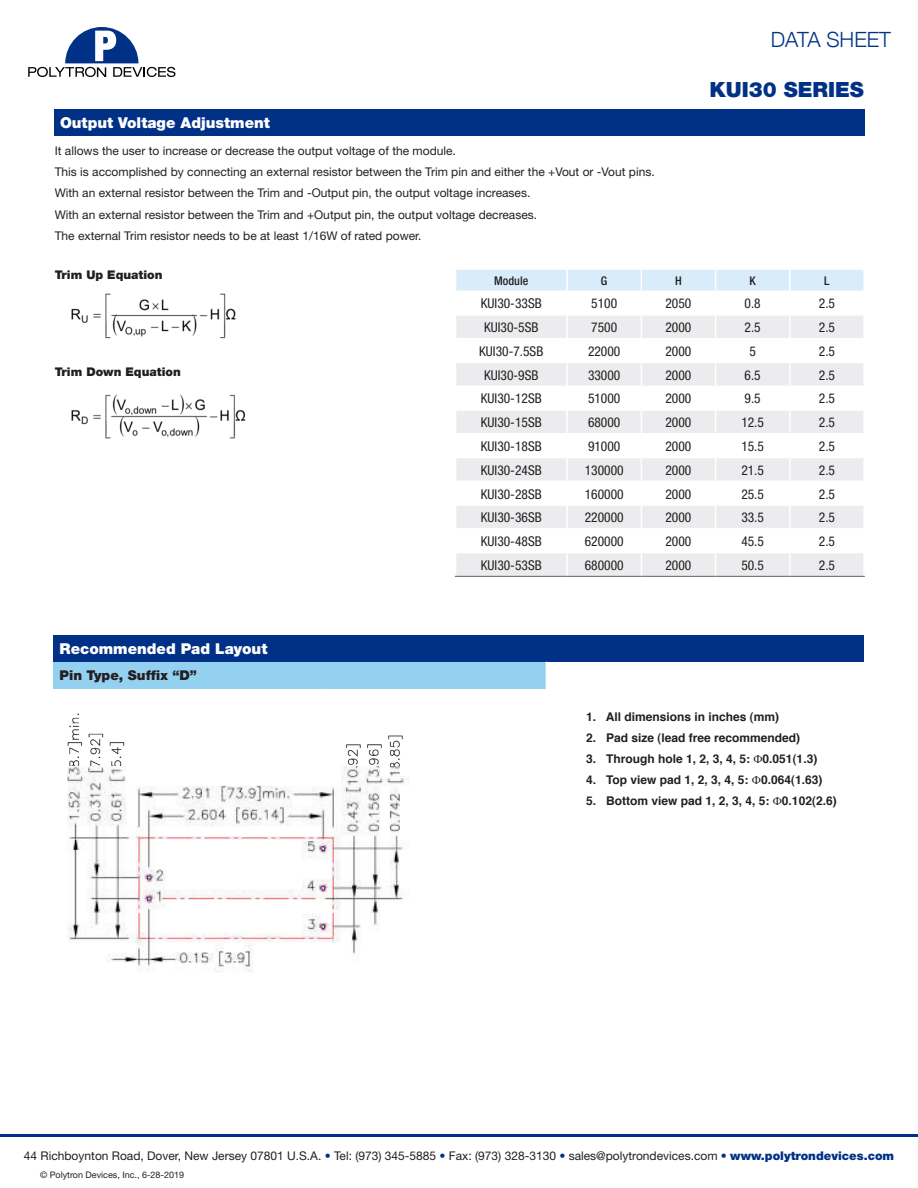
<style>
.page{position:relative;width:918px;height:1188px;background:#fff}
.page>*{position:absolute;margin:0;border:0;box-sizing:border-box;transform-origin:0 0}
.t1{font:900 21px "Helvetica Neue";color:#003186}
.t2{font:300 21px "Helvetica Neue";color:#003186}
.t3{font:900 15px "Helvetica Neue";color:#fff}
.t4{font:condensed 13.5px "Helvetica Neue";color:#231f20}
.t5{font:900 13.5px "Helvetica Neue";color:#231f20}
.t6{font:12px/21.1px "Helvetica Neue";color:#231f20}
.t7{font:700 12px "Helvetica";color:#231f20}
.t8{font:900 12px "Helvetica Neue";color:#231f20}
.t9{font:500 condensed 12px "Helvetica Neue";color:#231f20}
.t10{font:9px "Helvetica Neue";color:#231f20}
.s1{color:#003186}
.s2{font-weight:900;color:#003186}
</style>
<div class="page">
<hr style="left:0;top:1134px;width:918px;height:3px;background:#003186">
<svg style="left:28px;top:27px;width:147px;height:50px"></svg>
<div style="left:54px;top:635px;width:810px;height:27px;background:#003186"></div>
<div style="left:54px;top:662px;width:492px;height:27px;background:#94d0f0"></div>
<img style="left:67px;top:713px;width:338px;height:259px">
<div style="left:54px;top:109px;width:811px;height:27px;background:#003186"></div>
<svg style="left:455px;top:270px;width:409px;height:306px"></svg>
<hr style="left:789px;top:553px;width:2px;height:23px;background:#fff">
<hr style="left:863px;top:553px;width:2px;height:23px;background:#fff">
<hr style="left:455px;top:576px;width:112px;height:1px;background:#636366">
<hr style="left:567px;top:576px;width:74px;height:1px;background:#636366">
<hr style="left:641px;top:576px;width:75px;height:1px;background:#636366">
<hr style="left:716px;top:576px;width:74px;height:1px;background:#636366">
<hr style="left:790px;top:576px;width:75px;height:1px;background:#636366">
<hr style="left:455px;top:528px;width:112px;height:2px;background:#fff">
<hr style="left:455px;top:552px;width:112px;height:1px;background:#fff">
<hr style="left:567px;top:552px;width:74px;height:1px;background:#fff">
<hr style="left:641px;top:552px;width:75px;height:1px;background:#fff">
<hr style="left:716px;top:552px;width:74px;height:1px;background:#fff">
<hr style="left:790px;top:552px;width:75px;height:1px;background:#fff">
<img style="left:71px;top:293px;width:165px;height:46px">
<img style="left:71px;top:394px;width:175px;height:45px">
<h1 class="t2" style="left:771px;top:27px;width:122px">DATA SHEET</h1>
<h1 class="t1" style="left:710px;top:77px;width:156px">KUI30 SERIES</h1>
<p class="t3" style="left:60px;top:114px;width:211px">Output Voltage Adjustment</p>
<p class="t6" style="left:55px;top:140px;width:602px">It allows the user to increase or decrease the output voltage of the module.<br>This is accomplished by connecting an external resistor between the Trim pin and either the +Vout or -Vout pins.<br>With an external resistor between the Trim and -Output pin, the output voltage increases.<br>With an external resistor between the Trim and +Output pin, the output voltage decreases.<br>The external Trim resistor needs to be at least 1/16W of rated power.</p>
<p class="t8" style="left:55px;top:268px;width:109px">Trim Up Equation</p>
<p class="t9" style="left:494px;top:274px;width:35px">Module</p>
<p class="t9" style="left:601px;top:274px;width:8px">G</p>
<p class="t9" style="left:675px;top:274px;width:8px">H</p>
<p class="t9" style="left:750px;top:274px;width:8px">K</p>
<p class="t9" style="left:824px;top:274px;width:7px">L</p>
<p class="t4" style="left:481px;top:296px;width:62px">KUI30-33SB</p>
<p class="t4" style="left:591px;top:296px;width:27px">5100</p>
<p class="t4" style="left:666px;top:296px;width:27px">2050</p>
<p class="t4" style="left:745px;top:296px;width:18px">0.8</p>
<p class="t4" style="left:819px;top:296px;width:18px">2.5</p>
<p class="t4" style="left:484px;top:320px;width:56px">KUI30-5SB</p>
<p class="t4" style="left:591px;top:320px;width:27px">7500</p>
<p class="t4" style="left:666px;top:320px;width:27px">2000</p>
<p class="t4" style="left:745px;top:320px;width:18px">2.5</p>
<p class="t4" style="left:819px;top:320px;width:18px">2.5</p>
<p class="t4" style="left:479px;top:343px;width:66px">KUI30-7.5SB</p>
<p class="t4" style="left:588px;top:343px;width:34px">22000</p>
<p class="t4" style="left:666px;top:343px;width:27px">2000</p>
<p class="t4" style="left:749px;top:343px;width:8px">5</p>
<p class="t4" style="left:819px;top:343px;width:18px">2.5</p>
<p class="t4" style="left:484px;top:367px;width:56px">KUI30-9SB</p>
<p class="t4" style="left:588px;top:367px;width:34px">33000</p>
<p class="t4" style="left:666px;top:367px;width:27px">2000</p>
<p class="t4" style="left:745px;top:367px;width:18px">6.5</p>
<p class="t4" style="left:819px;top:367px;width:18px">2.5</p>
<p class="t4" style="left:481px;top:391px;width:62px">KUI30-12SB</p>
<p class="t4" style="left:588px;top:391px;width:34px">51000</p>
<p class="t4" style="left:666px;top:391px;width:27px">2000</p>
<p class="t4" style="left:745px;top:391px;width:18px">9.5</p>
<p class="t4" style="left:819px;top:391px;width:18px">2.5</p>
<p class="t4" style="left:481px;top:415px;width:62px">KUI30-15SB</p>
<p class="t4" style="left:588px;top:415px;width:34px">68000</p>
<p class="t4" style="left:666px;top:415px;width:27px">2000</p>
<p class="t4" style="left:741px;top:415px;width:24px">12.5</p>
<p class="t4" style="left:819px;top:415px;width:18px">2.5</p>
<p class="t4" style="left:481px;top:438px;width:62px">KUI30-18SB</p>
<p class="t4" style="left:588px;top:438px;width:34px">91000</p>
<p class="t4" style="left:666px;top:438px;width:27px">2000</p>
<p class="t4" style="left:741px;top:438px;width:24px">15.5</p>
<p class="t4" style="left:819px;top:438px;width:18px">2.5</p>
<p class="t4" style="left:481px;top:462px;width:62px">KUI30-24SB</p>
<p class="t4" style="left:585px;top:462px;width:40px">130000</p>
<p class="t4" style="left:666px;top:462px;width:27px">2000</p>
<p class="t4" style="left:741px;top:462px;width:24px">21.5</p>
<p class="t4" style="left:819px;top:462px;width:18px">2.5</p>
<p class="t4" style="left:481px;top:486px;width:62px">KUI30-28SB</p>
<p class="t4" style="left:585px;top:486px;width:40px">160000</p>
<p class="t4" style="left:666px;top:486px;width:27px">2000</p>
<p class="t4" style="left:741px;top:486px;width:24px">25.5</p>
<p class="t4" style="left:819px;top:486px;width:18px">2.5</p>
<p class="t4" style="left:481px;top:510px;width:62px">KUI30-36SB</p>
<p class="t4" style="left:585px;top:510px;width:40px">220000</p>
<p class="t4" style="left:666px;top:510px;width:27px">2000</p>
<p class="t4" style="left:741px;top:510px;width:24px">33.5</p>
<p class="t4" style="left:819px;top:510px;width:18px">2.5</p>
<p class="t4" style="left:481px;top:533px;width:62px">KUI30-48SB</p>
<p class="t4" style="left:585px;top:533px;width:40px">620000</p>
<p class="t4" style="left:666px;top:533px;width:27px">2000</p>
<p class="t4" style="left:741px;top:533px;width:24px">45.5</p>
<p class="t4" style="left:819px;top:533px;width:18px">2.5</p>
<p class="t4" style="left:481px;top:557px;width:62px">KUI30-53SB</p>
<p class="t4" style="left:585px;top:557px;width:40px">680000</p>
<p class="t4" style="left:666px;top:557px;width:27px">2000</p>
<p class="t4" style="left:741px;top:557px;width:24px">50.5</p>
<p class="t4" style="left:819px;top:557px;width:18px">2.5</p>
<p class="t8" style="left:55px;top:365px;width:128px">Trim Down Equation</p>
<p class="t3" style="left:60px;top:640px;width:209px">Recommended Pad Layout</p>
<p class="t5" style="left:60px;top:668px;width:139px">Pin Type, Suffix “D”</p>
<p class="t7" style="left:586px;top:708px;width:194px">1. All dimensions in inches (mm)</p>
<p class="t7" style="left:586px;top:729px;width:216px">2. Pad size (lead free recommended)</p>
<p class="t7" style="left:586px;top:751px;width:233px">3. Through hole 1, 2, 3, 4, 5: 0.051(1.3)</p>
<p class="t7" style="left:586px;top:772px;width:238px">4. Top view pad 1, 2, 3, 4, 5: 0.064(1.63)</p>
<p class="t7" style="left:586px;top:793px;width:252px">5. Bottom view pad 1, 2, 3, 4, 5: 0.102(2.6)</p>
<p class="t6" style="left:24px;top:1145px;width:872px">44 Richboynton Road, Dover, New Jersey 07801 U.S.A. <span class="s1">•</span> Tel: (973) 345-5885 <span class="s1">•</span> Fax: (973) 328-3130 <span class="s1">•</span> sales@polytrondevices.com <span class="s1">•</span> <span class="s2">www.polytrondevices.com</span></p>
<p class="t10" style="left:40px;top:1169px;width:146px">© Polytron Devices, Inc., 6-28-2019</p>
</div>
